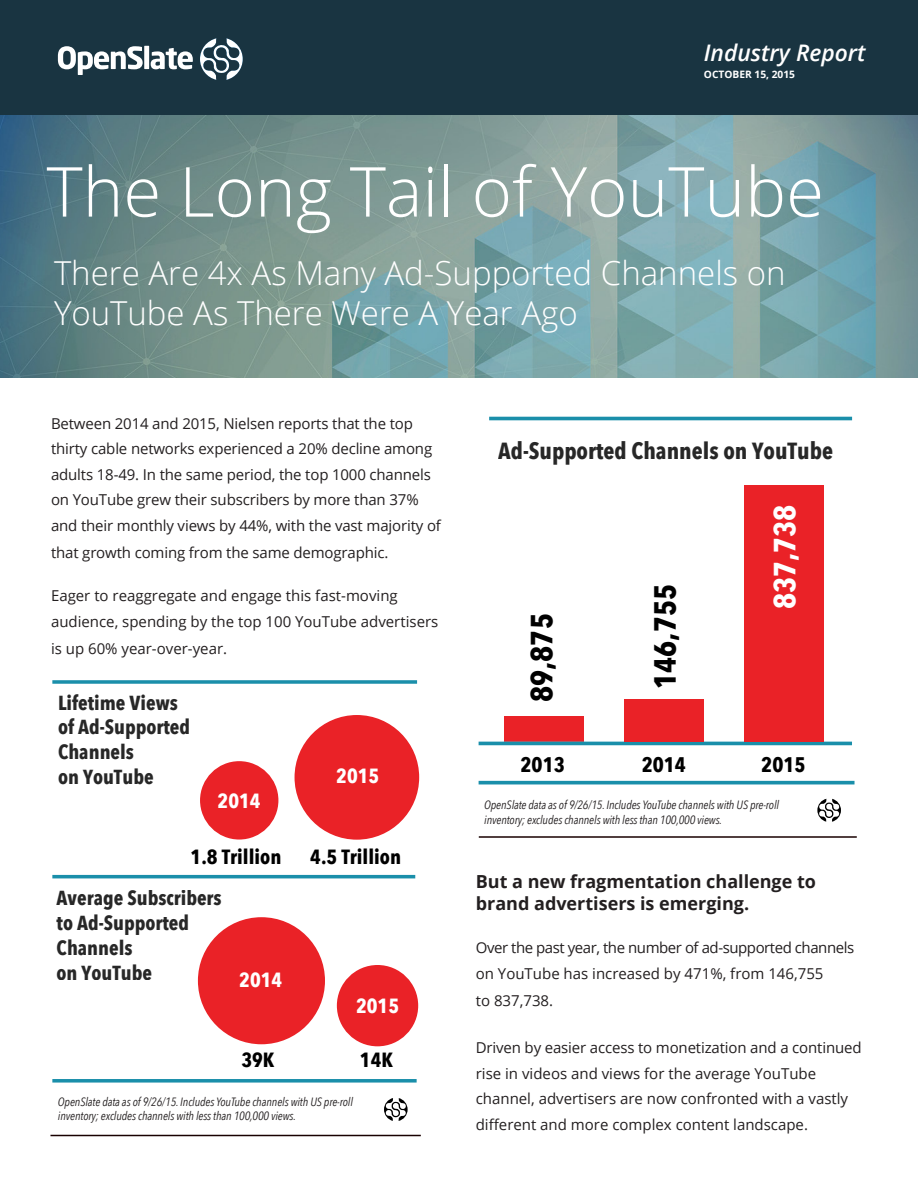
<style>
.page{position:relative;width:918px;height:1188px;background:#fff}
.page>*{position:absolute;margin:0;border:0;box-sizing:border-box;transform-origin:0 0}
.t1{font:300 69px "Open Sans";color:#fff}
.t2{font:300 33px/39.6px "Open Sans";color:#fff}
.t3{font:700 30.6px "Avenir Next Condensed";color:#000}
.t4{font:700 30.6px "Avenir Next Condensed";color:#fff}
.t5{font:700 23.25px "Avenir Next Condensed";color:#000}
.t6{font:italic 600 22.8px "Open Sans";color:#fff}
.t7{font:700 21.15px "Avenir Next Condensed";color:#000}
.t8{font:700 20.55px "Avenir Next Condensed";color:#000}
.t9{font:700 20.55px "Avenir Next Condensed";color:#fff}
.t10{font:700 20.25px/24.8px "Avenir Next Condensed";color:#000}
.t11{font:700 18px/21.6px "Open Sans";color:#231f20}
.t12{font:15px/25.5px "Open Sans";letter-spacing:-.01em;color:#231f20}
.t13{font:15px/25.5px "Open Sans";letter-spacing:-.03em;color:#231f20}
.t14{font:italic 12px/14.4px "Avenir Next Condensed";letter-spacing:-.01em;color:#231f20}
.t15{font:700 10.2px "Open Sans";color:#fff}
</style>
<div class="page">
<div style="left:0;top:0;width:918px;height:115px;background:#193441"></div>
<svg style="left:200px;top:38px;width:43px;height:42px"></svg>
<svg style="left:58px;top:46px;width:85px;height:29px"></svg>
<div style="left:144px;top:46px;width:5px;height:23px;background:#fff"></div>
<svg style="left:151px;top:48px;width:42px;height:21px"></svg>
<img style="left:0;top:115px;width:918px;height:263px">
<svg style="left:52px;top:680px;width:365px;height:4px"></svg>
<hr style="left:52px;top:875px;width:363px;height:3px;background:#1a8faa">
<svg style="left:52px;top:1079px;width:365px;height:4px"></svg>
<div style="left:295px;top:715px;width:124px;height:125px;background:#ea2227;border-radius:50%"></div>
<div style="left:200px;top:761px;width:78px;height:79px;background:#ea2227;border-radius:50%"></div>
<div style="left:198px;top:917px;width:127px;height:127px;background:#ea2227;border-radius:50%"></div>
<div style="left:337px;top:965px;width:81px;height:81px;background:#ea2227;border-radius:50%"></div>
<div style="left:504px;top:717px;width:79px;height:27px;background:#9d5f6c"></div>
<div style="left:624px;top:699px;width:79px;height:45px;background:#ea2227"></div>
<hr style="left:479px;top:742px;width:373px;height:3px;background:#1a8faa">
<hr style="left:479px;top:781px;width:376px;height:3px;background:#1a8faa">
<hr style="left:489px;top:417px;width:363px;height:3px;background:#1a8faa">
<div style="left:744px;top:485px;width:79px;height:256px;background:#ea2227"></div>
<div style="left:504px;top:716px;width:80px;height:25px;background:#ea2227"></div>
<hr style="left:479px;top:836px;width:378px;height:2px;background:#190000">
<hr style="left:50px;top:1135px;width:371px;height:1px;background:#190000">
<svg style="left:384px;top:1098px;width:24px;height:23px"></svg>
<svg style="left:817px;top:799px;width:24px;height:23px"></svg>
<h3 class="t6" style="left:704px;top:37px;width:163px">Industry Report</h3>
<p class="t15" style="left:704px;top:67px;width:93px">OCTOBER 15, 2015</p>
<h1 class="t1" style="left:46px;top:143px;width:779px">The Long Tail of YouTube</h1>
<h2 class="t2" style="left:54px;top:253px;width:733px">There Are 4x As Many Ad-Supported Channels on<br>YouTube As There Were A Year Ago</h2>
<p class="t12" style="left:51px;top:410px;width:391px">Between 2014 and 2015, Nielsen reports that the top thirty cable networks experienced a 20% decline among adults 18-49. In the same period, the top 1000 channels on YouTube grew their subscribers by more than 37% and their monthly views by 44%, with the vast majority of</p>
<p class="t12" style="left:51px;top:539px;width:339px">that growth coming from the same demographic.</p>
<p class="t12" style="left:51px;top:583px;width:389px">Eager to reaggregate and engage this fast-moving audience, spending by the top 100 YouTube advertisers</p>
<p class="t12" style="left:51px;top:635px;width:178px">is up 60% year-over-year.</p>
<h3 class="t10" style="left:58px;top:691px;width:134px">Lifetime Views of Ad-Supported<br>Channels<br>on YouTube</h3>
<h3 class="t9" style="left:218px;top:788px;width:45px">2014</h3>
<h3 class="t9" style="left:336px;top:762px;width:45px">2015</h3>
<h3 class="t8" style="left:191px;top:843px;width:92px">1.8 Trillion</h3>
<h3 class="t8" style="left:310px;top:843px;width:92px">4.5 Trillion</h3>
<h3 class="t10" style="left:57px;top:887px;width:167px">Average Subscribers to Ad-Supported<br>Channels<br>on YouTube</h3>
<h3 class="t9" style="left:239px;top:967px;width:45px">2014</h3>
<h3 class="t9" style="left:356px;top:993px;width:45px">2015</h3>
<h3 class="t8" style="left:241px;top:1047px;width:35px">39K</h3>
<h3 class="t8" style="left:360px;top:1047px;width:35px">14K</h3>
<p class="t14" style="left:58px;top:1094px;width:296px">OpenSlate data as of 9/26/15. Includes YouTube channels with US pre-roll inventory; excludes channels with less than 100,000 views.</p>
<h3 class="t5" style="left:498px;top:436px;width:337px">Ad-Supported Channels on YouTube</h3>
<h3 class="t3" style="left:522px;top:702px;width:90px;rotate:-90deg">89,875</h3>
<h3 class="t7" style="left:521px;top:750px;width:46px">2013</h3>
<h3 class="t3" style="left:645px;top:689px;width:106px;rotate:-90deg">146,755</h3>
<h3 class="t4" style="left:765px;top:609px;width:106px;rotate:-90deg">837,738</h3>
<h3 class="t7" style="left:642px;top:751px;width:46px">2014</h3>
<h3 class="t7" style="left:761px;top:751px;width:46px">2015</h3>
<p class="t14" style="left:484px;top:798px;width:296px">OpenSlate data as of 9/26/15. Includes YouTube channels with US pre-roll inventory; excludes channels with less than 100,000 views.</p>
<p class="t11" style="left:476px;top:870px;width:342px">But a new fragmentation challenge to brand advertisers is emerging.</p>
<p class="t13" style="left:476px;top:935px;width:380px">Over the past year, the number of ad-supported channels on YouTube has increased by 471%, from 146,755</p>
<p class="t12" style="left:476px;top:987px;width:79px">to 837,738.</p>
<p class="t12" style="left:476px;top:1034px;width:387px">Driven by easier access to monetization and a continued rise in videos and views for the average YouTube channel, advertisers are now confronted with a vastly different and more complex content landscape.</p>
</div>
